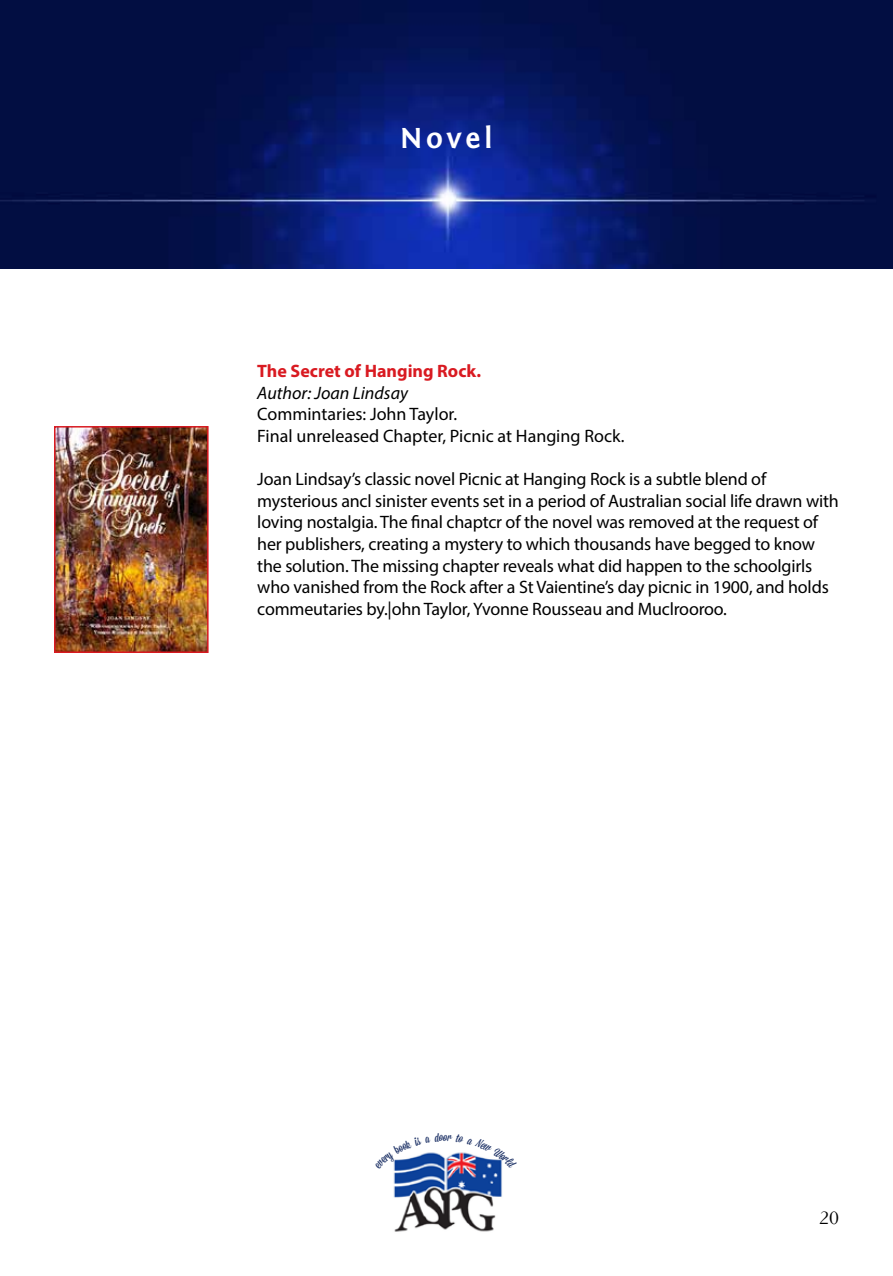
<style>
.page{position:relative;width:893px;height:1276px;background:#fff}
.page>*{position:absolute;margin:0;border:0;box-sizing:border-box;transform-origin:0 0}
.t1{font:700 30px "Fontin Sans";color:#fff}
.t2{font:18px/21.6px "Myriad Pro";letter-spacing:-.01em;color:#000}
.t3{font:700 18px "Myriad Pro";color:#d91a21}
.t4{font:italic 18px "Myriad Pro";color:#000}
.t5{font:18px "Balham";color:#000}
</style>
<div class="page">
<img style="left:393px;top:1168px;width:109px;height:64px">
<img style="left:0;top:0;width:893px;height:269px">
<img style="left:57px;top:429px;width:149px;height:221px">
<div style="left:54px;top:426px;width:155px;height:227px;border:2px solid #d91a21"></div>
<svg style="left:393px;top:1152px;width:109px;height:16px"></svg>
<h1 class="t1" style="left:400px;top:122px;width:94px">Novel</h1>
<p class="t3" style="left:257px;top:359px;width:225px">The Secret of Hanging Rock.</p>
<p class="t4" style="left:257px;top:381px;width:152px">Author: Joan Lindsay</p>
<p class="t2" style="left:257px;top:403px;width:369px">Commintaries: John Taylor.<br>Final unreleased Chapter, Picnic at Hanging Rock.</p>
<p class="t2" style="left:257px;top:468px;width:583px">Joan Lindsay’s classic novel Picnic at Hanging Rock is a subtle blend of mysterious ancl sinister events set in a period of Australian social life drawn with loving nostalgia. The final chaptcr of the novel was removed at the request of her publishers, creating a mystery to which thousands have begged to know the solution. The missing chapter reveals what did happen to the schoolgirls who vanished from the Rock after a St Vaientine’s day picnic in 1900, and holds commeutaries by.|ohn Taylor, Yvonne Rousseau and Muclrooroo.</p>
<p class="t5" style="left:819px;top:1206px;width:21px">20</p>
</div>
